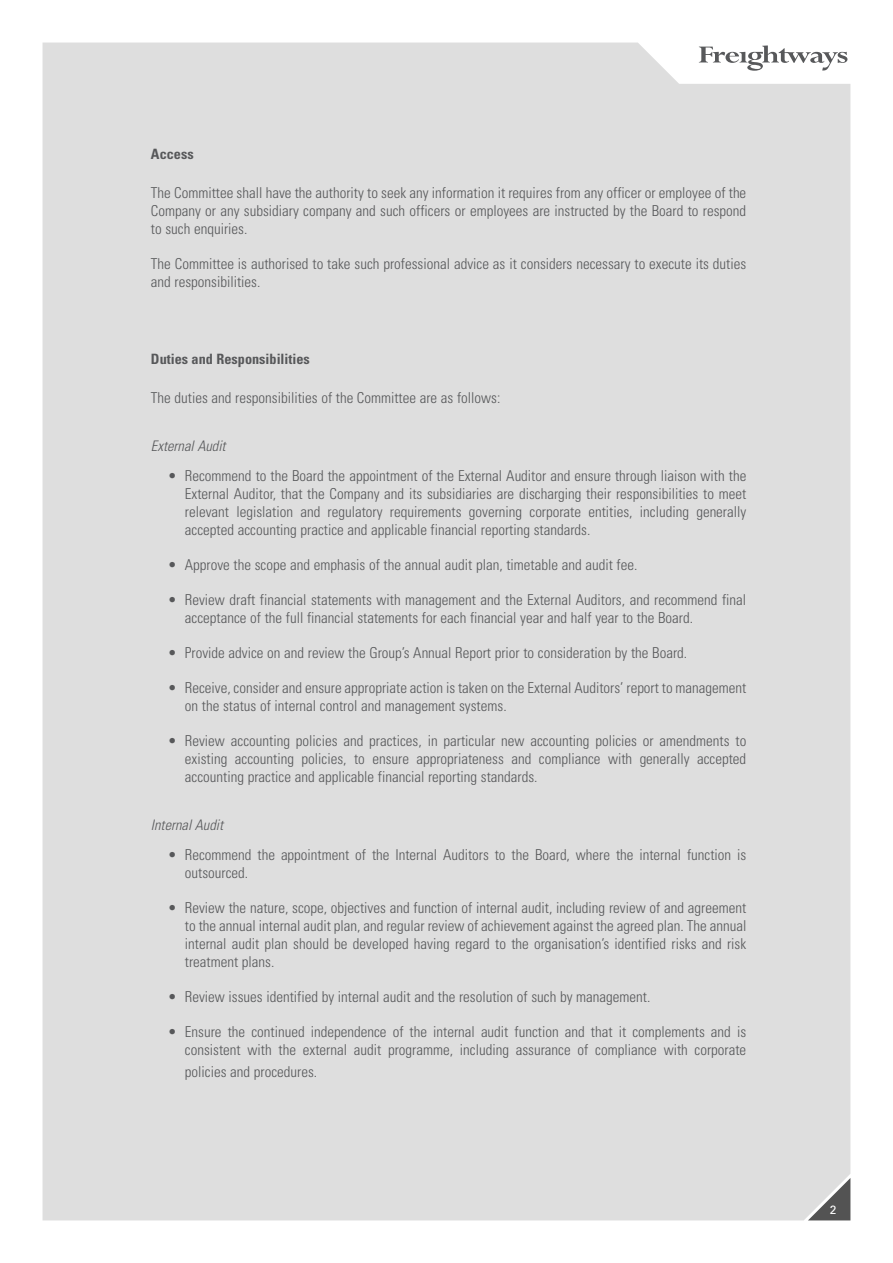
<style>
.page{position:relative;width:893px;height:1263px;background:#fff}
.page>*{position:absolute;margin:0;border:0;box-sizing:border-box;transform-origin:0 0}
.Body_with_bullet{font:300 condensed 15px/18px "Univers LT Std";color:#57585a;text-align:justify}
.Body{font:300 condensed 15px/18px "Univers LT Std";color:#57585a;text-align:justify}
.Body_Subheading{font:italic 300 condensed 14.55px "Univers LT Std";color:#57585a}
.Body_heading{font:700 condensed 14.25px "Univers LT Std";color:#57585a}
.t1{font:12px "Univers LT Std";color:#fff}
</style>
<div class="page">
<div style="left:43px;top:43px;width:807px;height:1177px;background:#dedede"></div>
<svg style="left:699px;top:45px;width:148px;height:26px"></svg>
<svg style="left:808px;top:1178px;width:42px;height:42px;background:#9d9d9d"></svg>
<p class="Body_heading" style="left:151px;top:145px;width:44px">Access</p>
<p class="Body" style="left:151px;top:184px;width:597px">The Committee shall have the authority to seek any information it requires from any officer or employee of the Company or any subsidiary company and such officers or employees are instructed by the Board to respond to such enquiries.</p>
<p class="Body" style="left:151px;top:255px;width:597px">The Committee is authorised to take such professional advice as it considers necessary to execute its duties and responsibilities.</p>
<p class="Body_heading" style="left:151px;top:350px;width:160px">Duties and Responsibilities</p>
<p class="Body" style="left:151px;top:389px;width:351px">The duties and responsibilities of the Committee are as follows:</p>
<p class="Body_Subheading" style="left:151px;top:437px;width:76px">External Audit</p>
<p class="Body_with_bullet" style="left:185px;top:467px;width:563px;text-indent:-17px">• Recommend to the Board the appointment of the External Auditor and ensure through liaison with the External Auditor, that the Company and its subsidiaries are discharging their responsibilities to meet relevant legislation and regulatory requirements governing corporate entities, including generally accepted accounting practice and applicable financial reporting standards.</p>
<p class="Body_with_bullet" style="left:168px;top:556px;width:471px">• Approve the scope and emphasis of the annual audit plan, timetable and audit fee.</p>
<p class="Body_with_bullet" style="left:185px;top:591px;width:563px;text-indent:-17px">• Review draft financial statements with management and the External Auditors, and recommend final acceptance of the full financial statements for each financial year and half year to the Board.</p>
<p class="Body_with_bullet" style="left:168px;top:644px;width:521px">• Provide advice on and review the Group’s Annual Report prior to consideration by the Board.</p>
<p class="Body_with_bullet" style="left:185px;top:679px;width:563px;text-indent:-17px">• Receive, consider and ensure appropriate action is taken on the External Auditors’ report to management on the status of internal control and management systems.</p>
<p class="Body_with_bullet" style="left:185px;top:732px;width:563px;text-indent:-17px">• Review accounting policies and practices, in particular new accounting policies or amendments to existing accounting policies, to ensure appropriateness and compliance with generally accepted accounting practice and applicable financial reporting standards.</p>
<p class="Body_Subheading" style="left:151px;top:816px;width:74px">Internal Audit</p>
<p class="Body_with_bullet" style="left:185px;top:846px;width:563px;text-indent:-17px">• Recommend the appointment of the Internal Auditors to the Board, where the internal function is outsourced.</p>
<p class="Body_with_bullet" style="left:185px;top:899px;width:563px;text-indent:-17px">• Review the nature, scope, objectives and function of internal audit, including review of and agreement to the annual internal audit plan, and regular review of achievement against the agreed plan. The annual internal audit plan should be developed having regard to the organisation’s identified risks and risk treatment plans.</p>
<p class="Body_with_bullet" style="left:168px;top:988px;width:484px">• Review issues identified by internal audit and the resolution of such by management.</p>
<p class="Body_with_bullet" style="left:168px;top:1023px;width:580px;text-align:right">• Ensure the continued independence of the internal audit function and that it complements and is consistent with the external audit programme, including assurance of compliance with corporate</p>
<p class="Body_with_bullet" style="left:185px;top:1063px;width:134px">policies and procedures.</p>
<p class="t1" style="left:830px;top:1203px;width:8px">2</p>
</div>
